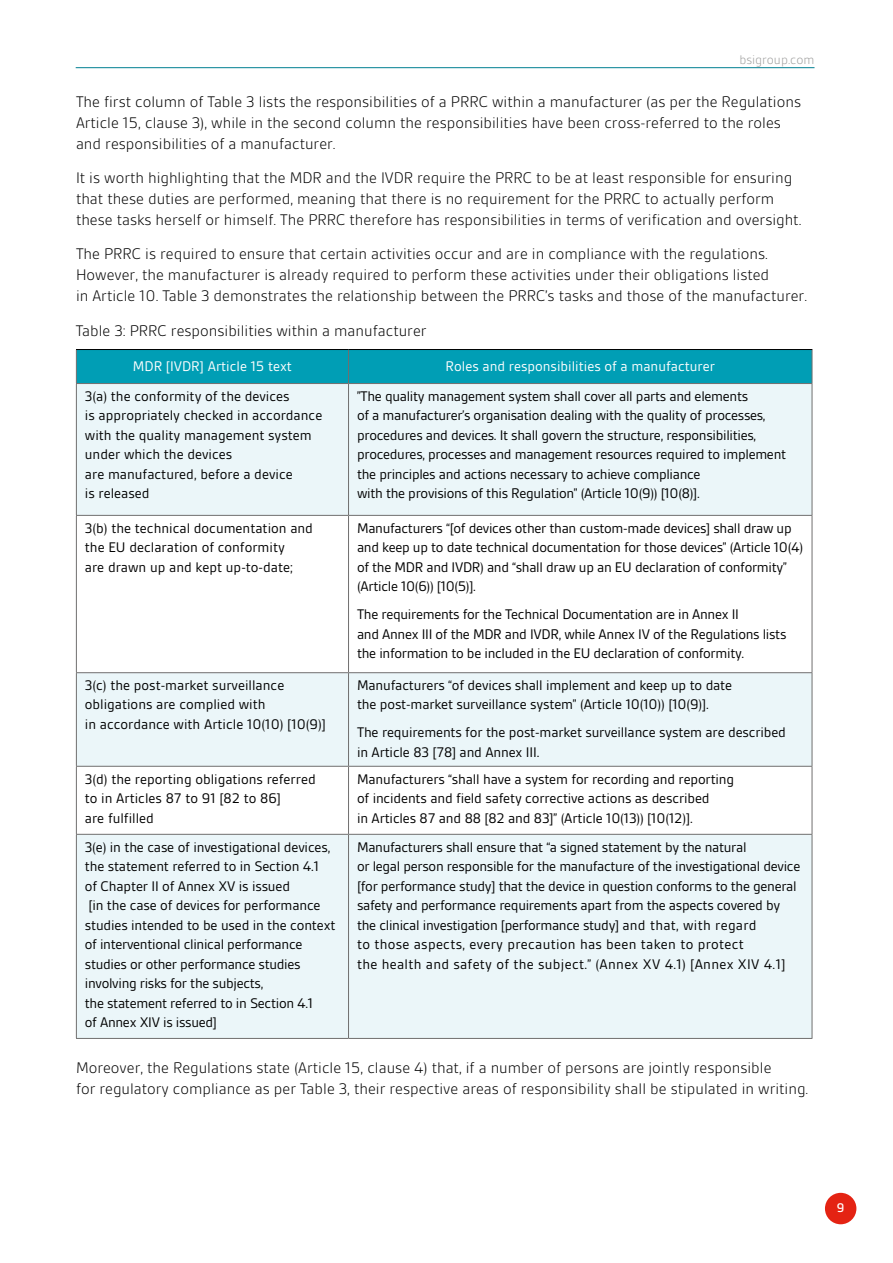
<style>
.page{position:relative;width:893px;height:1263px;background:#fff}
.page>*{position:absolute;margin:0;border:0;box-sizing:border-box;transform-origin:0 0}
.t1{font:300 16.5px/21px "BSI Gesta";color:#000}
.t2{font:15px/19.5px "BSI Gesta";letter-spacing:-.02em;color:#000}
.t3{font:15px/19.5px "BSI Gesta";color:#000}
.t4{font:15px "BSI Gesta";color:#fff}
.t5{font:300 13.5px "BSI Gesta";color:#9d9d9c}
.t6{font:500 13.5px "BSI Gesta";color:#fff}
</style>
<div class="page">
<div style="left:825px;top:1193px;width:31px;height:31px;background:#e42313;border-radius:50%"></div>
<hr style="left:76px;top:67px;width:738px;height:1px;background:#007f92">
<div style="left:77px;top:350px;width:735px;height:33px;background:#009eb5"></div>
<svg style="left:77px;top:384px;width:735px;height:654px;fill:#ebf6f9"></svg>
<hr style="left:76px;top:350px;width:1px;height:33px;background:#706f6f">
<hr style="left:348px;top:350px;width:1px;height:33px;background:#706f6f">
<hr style="left:812px;top:350px;width:1px;height:33px;background:#706f6f">
<hr style="left:76px;top:383px;width:273px;height:1px;background:#706f6f">
<hr style="left:76px;top:384px;width:1px;height:131px;background:#706f6f">
<hr style="left:349px;top:383px;width:463px;height:1px;background:#706f6f">
<hr style="left:348px;top:384px;width:1px;height:131px;background:#706f6f">
<hr style="left:812px;top:384px;width:1px;height:131px;background:#706f6f">
<hr style="left:76px;top:515px;width:273px;height:1px;background:#706f6f">
<hr style="left:76px;top:516px;width:1px;height:156px;background:#706f6f">
<hr style="left:349px;top:515px;width:463px;height:1px;background:#706f6f">
<hr style="left:348px;top:516px;width:1px;height:156px;background:#706f6f">
<hr style="left:812px;top:516px;width:1px;height:156px;background:#706f6f">
<hr style="left:76px;top:672px;width:273px;height:1px;background:#706f6f">
<hr style="left:76px;top:673px;width:1px;height:93px;background:#706f6f">
<hr style="left:349px;top:672px;width:463px;height:1px;background:#706f6f">
<hr style="left:348px;top:673px;width:1px;height:93px;background:#706f6f">
<hr style="left:812px;top:673px;width:1px;height:93px;background:#706f6f">
<hr style="left:76px;top:766px;width:273px;height:1px;background:#706f6f">
<hr style="left:76px;top:767px;width:1px;height:67px;background:#706f6f">
<hr style="left:349px;top:766px;width:463px;height:1px;background:#706f6f">
<hr style="left:348px;top:767px;width:1px;height:67px;background:#706f6f">
<hr style="left:812px;top:767px;width:1px;height:67px;background:#706f6f">
<hr style="left:76px;top:834px;width:273px;height:1px;background:#706f6f">
<hr style="left:76px;top:835px;width:1px;height:203px;background:#706f6f">
<hr style="left:349px;top:834px;width:463px;height:1px;background:#706f6f">
<hr style="left:348px;top:835px;width:1px;height:203px;background:#706f6f">
<hr style="left:812px;top:835px;width:1px;height:203px;background:#706f6f">
<hr style="left:76px;top:1038px;width:273px;height:1px;background:#706f6f">
<hr style="left:349px;top:1038px;width:463px;height:1px;background:#706f6f">
<hr style="left:76px;top:349px;width:273px;height:1px;background:#000">
<hr style="left:349px;top:349px;width:463px;height:1px;background:#000">
<p class="t5" style="left:739px;top:53px;width:77px">bsigroup.com</p>
<p class="t1" style="left:76px;top:91px;width:727px">The first column of Table 3 lists the responsibilities of a PRRC within a manufacturer (as per the Regulations<br>Article 15, clause 3), while in the second column the responsibilities have been cross-referred to the roles and responsibilities of a manufacturer.</p>
<p class="t1" style="left:76px;top:167px;width:727px">It is worth highlighting that the MDR and the IVDR require the PRRC to be at least responsible for ensuring that these duties are performed, meaning that there is no requirement for the PRRC to actually perform these tasks herself or himself. The PRRC therefore has responsibilities in terms of verification and oversight.</p>
<p class="t1" style="left:76px;top:243px;width:733px">The PRRC is required to ensure that certain activities occur and are in compliance with the regulations.<br>However, the manufacturer is already required to perform these activities under their obligations listed<br>in Article 10. Table 3 demonstrates the relationship between the PRRC’s tasks and those of the manufacturer.</p>
<p class="t1" style="left:76px;top:320px;width:352px">Table 3: PRRC responsibilities within a manufacturer</p>
<p class="t4" style="left:133px;top:358px;width:161px">MDR [IVDR] Article 15 text</p>
<p class="t4" style="left:446px;top:358px;width:271px">Roles and responsibilities of a manufacturer</p>
<p class="t3" style="left:85px;top:386px;width:239px">3(a) the conformity of the devices<br>is appropriately checked in accordance with the quality management system under which the devices<br>are manufactured, before a device<br>is released</p>
<p class="t2" style="left:357px;top:386px;width:431px">”The quality management system shall cover all parts and elements<br>of a manufacturer’s organisation dealing with the quality of processes, procedures and devices. It shall govern the structure, responsibilities, procedures, processes and management resources required to implement the principles and actions necessary to achieve compliance<br>with the provisions of this Regulation” (Article 10(9)) [10(8)].</p>
<p class="t3" style="left:85px;top:518px;width:230px">3(b) the technical documentation and the EU declaration of conformity<br>are drawn up and kept up-to-date;</p>
<p class="t2" style="left:357px;top:518px;width:448px">Manufacturers “[of devices other than custom-made devices] shall draw up and keep up to date technical documentation for those devices” (Article 10(4) of the MDR and IVDR) and “shall draw up an EU declaration of conformity” (Article 10(6)) [10(5)].</p>
<p class="t2" style="left:357px;top:605px;width:431px">The requirements for the Technical Documentation are in Annex II<br>and Annex III of the MDR and IVDR, while Annex IV of the Regulations lists the information to be included in the EU declaration of conformity.</p>
<p class="t3" style="left:85px;top:675px;width:243px">3(c) the post-market surveillance obligations are complied with<br>in accordance with Article 10(10) [10(9)]</p>
<p class="t2" style="left:357px;top:675px;width:377px">Manufacturers “of devices shall implement and keep up to date the post-market surveillance system” (Article 10(10)) [10(9)].</p>
<p class="t2" style="left:357px;top:723px;width:430px">The requirements for the post-market surveillance system are described in Article 83 [78] and Annex III.</p>
<p class="t3" style="left:85px;top:769px;width:232px">3(d) the reporting obligations referred to in Articles 87 to 91 [82 to 86]<br>are fulfilled</p>
<p class="t2" style="left:357px;top:769px;width:379px">Manufacturers “shall have a system for recording and reporting of incidents and field safety corrective actions as described<br>in Articles 87 and 88 [82 and 83]” (Article 10(13)) [10(12)].</p>
<p class="t2" style="left:85px;top:837px;width:252px">3(e) in the case of investigational devices, the statement referred to in Section 4.1<br>of Chapter II of Annex XV is issued<br>[in the case of devices for performance studies intended to be used in the context of interventional clinical performance studies or other performance studies involving risks for the subjects,<br>the statement referred to in Section 4.1<br>of Annex XIV is issued]</p>
<p class="t2" style="left:357px;top:837px;width:445px">Manufacturers shall ensure that “a signed statement by the natural<br>or legal person responsible for the manufacture of the investigational device [for performance study] that the device in question conforms to the general safety and performance requirements apart from the aspects covered by the clinical investigation [performance study] and that, with regard<br>to those aspects, every precaution has been taken to protect<br>the health and safety of the subject.” (Annex XV 4.1) [Annex XIV 4.1]</p>
<p class="t1" style="left:76px;top:1057px;width:734px">Moreover, the Regulations state (Article 15, clause 4) that, if a number of persons are jointly responsible<br>for regulatory compliance as per Table 3, their respective areas of responsibility shall be stipulated in writing.</p>
<p class="t6" style="left:837px;top:1201px;width:9px">9</p>
</div>
